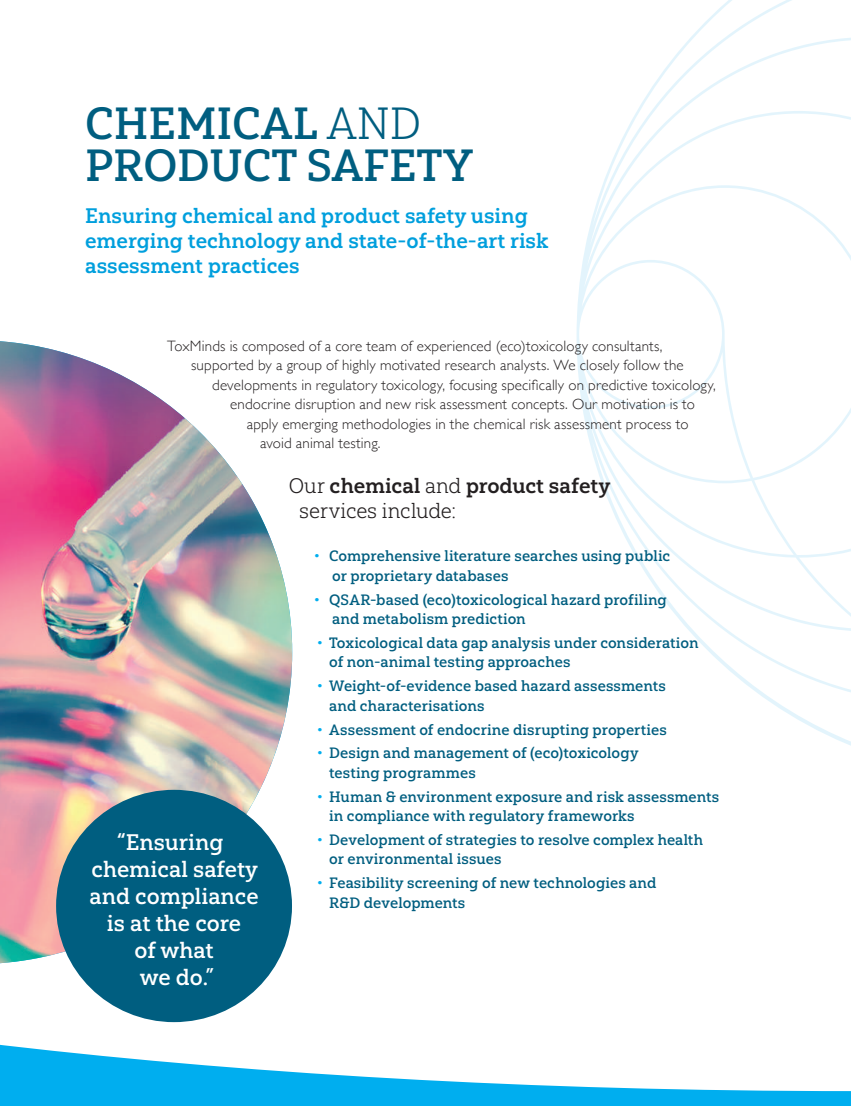
<style>
.page{position:relative;width:851px;height:1106px;background:#fff}
.page>*{position:absolute;margin:0;border:0;box-sizing:border-box;transform-origin:0 0}
.t1{font:45px/42px "Yorkten Slab Nor Med";color:#005e80}
.t2{font:22.5px/27px "Yorkten Slab Nor Med";color:#fff;text-align:center}
.t3{font:21px/25.2px "Yorkten Slab Nor Dem";color:#009fdd}
.t4{font:21px "Yorkten Slab Nor Dem";letter-spacing:-.005em;color:#231f20}
.t5{font:21px "Yorkten Slab Nor Lig";letter-spacing:-.005em;color:#231f20}
.t6{font:15px/19.5px "Yorkten Slab Nor Med";letter-spacing:.005em;color:#005e80}
.t7{font:300 15px "Gill Sans";letter-spacing:.01em;color:#231f20}
.s1{font-family:"Yorkten Slab Nor Lig"}
.s2{color:#00aeef}
</style>
<div class="page">
<svg style="left:0;top:1044px;width:850px;height:62px"></svg>
<svg style="left:576px;top:0;width:274px;height:745px"></svg>
<img style="left:0;top:341px;width:292px;height:622px">
<div style="left:56px;top:789px;width:236px;height:233px;background:#005e80;border-radius:50%"></div>
<h1 class="t1" style="left:85px;top:102px;width:389px">CHEMICAL <span class="s1">AND<br></span>PRODUCT SAFETY</h1>
<h3 class="t3" style="left:85px;top:202px;width:465px">Ensuring chemical and product safety using emerging technology and state-of-the-art risk assessment practices</h3>
<p class="t7" style="left:167px;top:334px;width:497px">ToxMinds is composed of a core team of experienced (eco)toxicology consultants,</p>
<p class="t7" style="left:191px;top:353px;width:494px">supported by a group of highly motivated research analysts. We closely follow the</p>
<p class="t7" style="left:212px;top:373px;width:505px">developments in regulatory toxicology, focusing specifically on predictive toxicology,</p>
<p class="t7" style="left:230px;top:392px;width:466px">endocrine disruption and new risk assessment concepts. Our motivation is to</p>
<p class="t7" style="left:247px;top:412px;width:443px">apply emerging methodologies in the chemical risk assessment process to</p>
<p class="t7" style="left:260px;top:431px;width:122px">avoid animal testing.</p>
<h3 class="t4" style="left:289px;top:473px;width:323px"><span class="s1">Our</span> chemical <span class="s1">and</span> product safety</h3>
<h3 class="t5" style="left:299px;top:498px;width:158px">services include:</h3>
<p class="t6" style="left:332px;top:546px;width:339px;text-indent:-18px"><span class="s2">•</span> Comprehensive literature searches using public or proprietary databases</p>
<p class="t6" style="left:332px;top:589px;width:336px;text-indent:-18px"><span class="s2">•</span> QSAR-based (eco)toxicological hazard profiling and metabolism prediction</p>
<p class="t6" style="left:329px;top:633px;width:371px;text-indent:-12px"><span class="s2">•</span> Toxicological data gap analysis under consideration of non-animal testing approaches</p>
<p class="t6" style="left:329px;top:676px;width:338px;text-indent:-12px"><span class="s2">•</span> Weight-of-evidence based hazard assessments and characterisations</p>
<p class="t6" style="left:317px;top:719px;width:351px"><span class="s2">•</span> Assessment of endocrine disrupting properties</p>
<p class="t6" style="left:329px;top:743px;width:311px;text-indent:-12px"><span class="s2">•</span> Design and management of (eco)toxicology testing programmes</p>
<p class="t6" style="left:329px;top:786px;width:391px;text-indent:-12px"><span class="s2">•</span> Human &amp; environment exposure and risk assessments in compliance with regulatory frameworks</p>
<p class="t6" style="left:329px;top:829px;width:375px;text-indent:-12px"><span class="s2">•</span> Development of strategies to resolve complex health or environmental issues</p>
<p class="t6" style="left:329px;top:873px;width:329px;text-indent:-12px"><span class="s2">•</span> Feasibility screening of new technologies and<br>R&amp;D developments</p>
<h2 class="t2" style="left:89px;top:828px;width:171px">“Ensuring chemical safety and compliance is at the core<br>of what<br>we do.”</h2>
</div>
